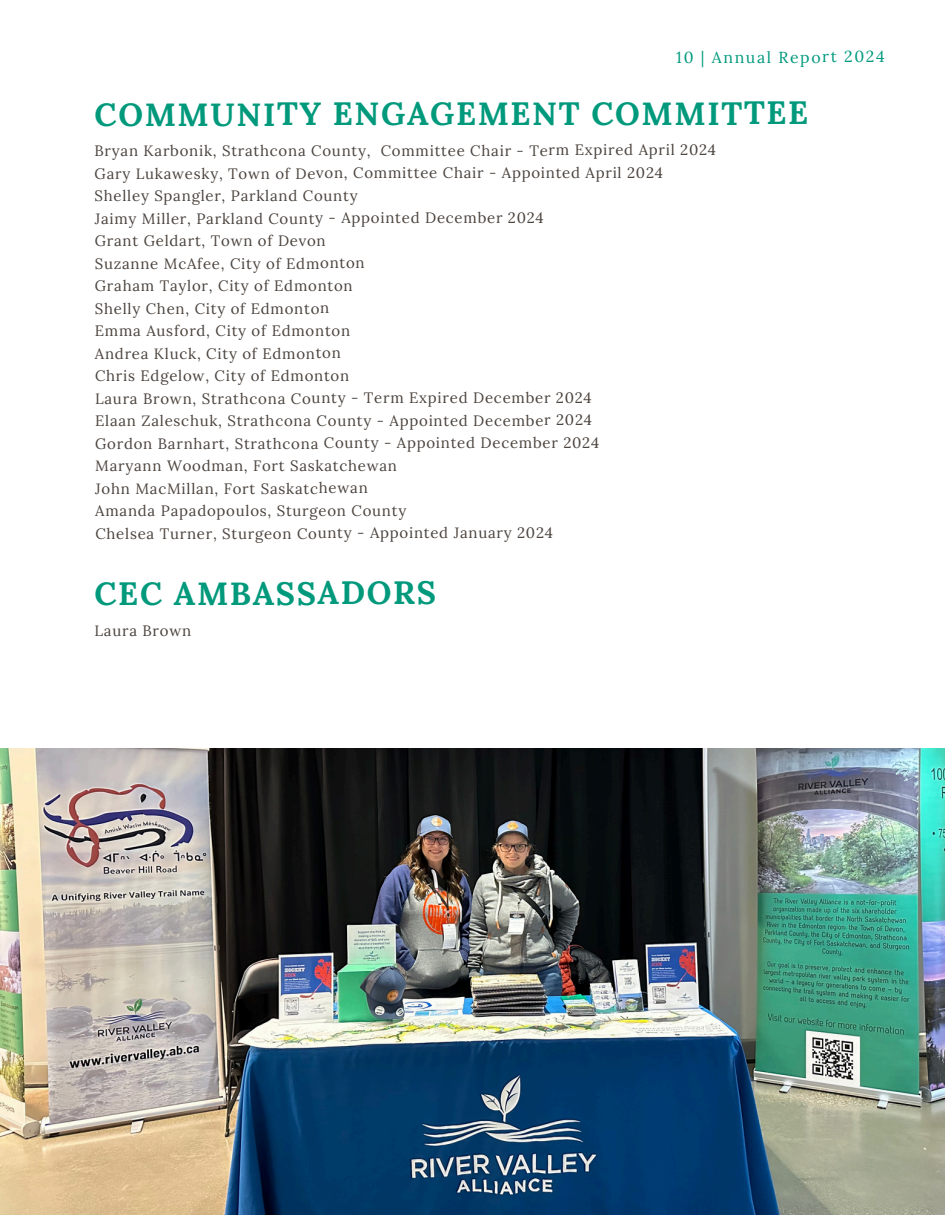
<style>
.page{position:relative;width:945px;height:1215px;background:#fff}
.page>*{position:absolute;margin:0;border:0;box-sizing:border-box;transform-origin:0 0}
.t1{font:700 32.25px "Lora";letter-spacing:.045em;color:#00997c}
.t2{font:15.9px "Lora";letter-spacing:.095em;color:#00997c}
.t3{font:15px "Lora";letter-spacing:.045em;color:#4b433d}
</style>
<div class="page">
<img style="left:0;top:749px;width:945px;height:466px">
<p class="t2" style="left:676px;top:47px;width:210px">10 | Annual Report 2024</p>
<h1 class="t1" style="left:95px;top:93px;width:715px">COMMUNITY ENGAGEMENT COMMITTEE</h1>
<p class="t3" style="left:95px;top:141px;width:623px">Bryan Karbonik, Strathcona County, Committee Chair - Term Expired April 2024</p>
<p class="t3" style="left:95px;top:163px;width:570px">Gary Lukawesky, Town of Devon, Committee Chair - Appointed April 2024</p>
<p class="t3" style="left:95px;top:186px;width:264px">Shelley Spangler, Parkland County</p>
<p class="t3" style="left:95px;top:208px;width:451px">Jaimy Miller, Parkland County - Appointed December 2024</p>
<p class="t3" style="left:95px;top:231px;width:233px">Grant Geldart, Town of Devon</p>
<p class="t3" style="left:95px;top:254px;width:271px">Suzanne McAfee, City of Edmonton</p>
<p class="t3" style="left:95px;top:276px;width:259px">Graham Taylor, City of Edmonton</p>
<p class="t3" style="left:95px;top:299px;width:236px">Shelly Chen, City of Edmonton</p>
<p class="t3" style="left:95px;top:321px;width:257px">Emma Ausford, City of Edmonton</p>
<p class="t3" style="left:95px;top:344px;width:247px">Andrea Kluck, City of Edmonton</p>
<p class="t3" style="left:95px;top:366px;width:256px">Chris Edgelow, City of Edmonton</p>
<p class="t3" style="left:95px;top:388px;width:498px">Laura Brown, Strathcona County - Term Expired December 2024</p>
<p class="t3" style="left:95px;top:411px;width:498px">Elaan Zaleschuk, Strathcona County - Appointed December 2024</p>
<p class="t3" style="left:95px;top:433px;width:506px">Gordon Barnhart, Strathcona County - Appointed December 2024</p>
<p class="t3" style="left:95px;top:456px;width:303px">Maryann Woodman, Fort Saskatchewan</p>
<p class="t3" style="left:95px;top:479px;width:274px">John MacMillan, Fort Saskatchewan</p>
<p class="t3" style="left:95px;top:501px;width:312px">Amanda Papadopoulos, Sturgeon County</p>
<p class="t3" style="left:95px;top:523px;width:459px">Chelsea Turner, Sturgeon County - Appointed January 2024</p>
<h1 class="t1" style="left:95px;top:572px;width:343px">CEC AMBASSADORS</h1>
<p class="t3" style="left:95px;top:621px;width:98px">Laura Brown</p>
</div>
